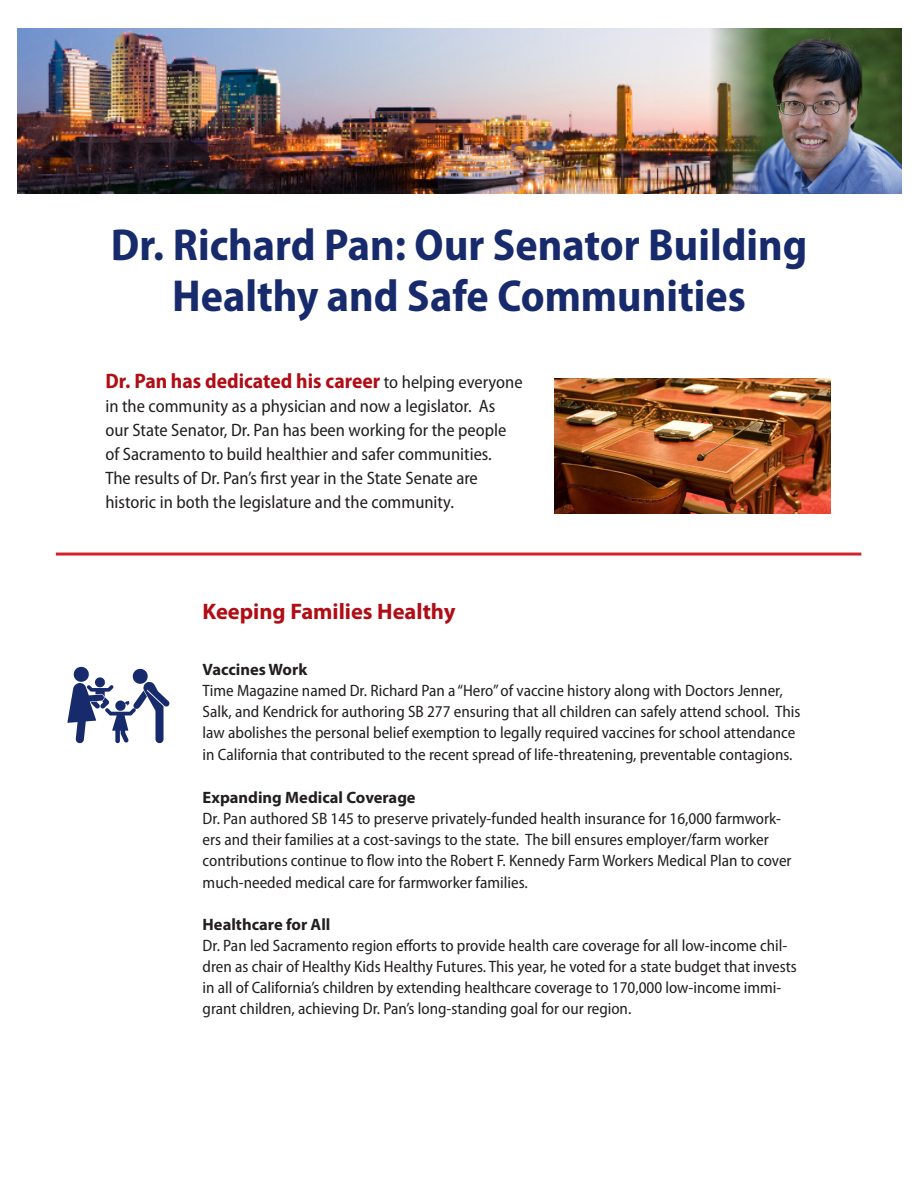
<style>
.page{position:relative;width:918px;height:1188px;background:#fff}
.page>*{position:absolute;margin:0;border:0;box-sizing:border-box;transform-origin:0 0}
.No_Spacing{font:700 semi-condensed 45px "Myriad Pro";color:#172a6c}
.No_Spacing-2{font:700 22.5px "Myriad Pro";color:#b00d15}
.No_Spacing-3{font:700 semi-condensed 21px "Myriad Pro";color:#b00d15}
.No_Spacing-4{font:semi-condensed 18px "Myriad Pro";color:#231f20}
.No_Spacing-5{font:semi-condensed 16.5px/21.1px "Myriad Pro";color:#231f20}
.No_Spacing-6{font:700 16.5px "Myriad Pro";color:#231f20}
.s1{font-weight:400;font-size:18px;color:#231f20}
</style>
<div class="page">
<img style="left:555px;top:378px;width:276px;height:135px">
<hr style="left:56px;top:553px;width:805px;height:3px;background:#d1232a">
<img style="left:18px;top:28px;width:636px;height:165px">
<img style="left:654px;top:28px;width:247px;height:165px">
<img style="left:67px;top:666px;width:34px;height:78px">
<img style="left:101px;top:668px;width:69px;height:76px">
<p class="No_Spacing" style="left:111px;top:216px;width:698px">Dr. Richard Pan: Our Senator Building</p>
<p class="No_Spacing" style="left:172px;top:267px;width:575px">Healthy and Safe Communities</p>
<p class="No_Spacing-3" style="left:105px;top:367px;width:419px">Dr. Pan has dedicated his career <span class="s1">to helping everyone</span></p>
<p class="No_Spacing-4" style="left:105px;top:395px;width:391px">in the community as a physician and now a legislator. As</p>
<p class="No_Spacing-4" style="left:105px;top:419px;width:403px">our State Senator, Dr. Pan has been working for the people</p>
<p class="No_Spacing-4" style="left:105px;top:443px;width:388px">of Sacramento to build healthier and safer communities.</p>
<p class="No_Spacing-4" style="left:105px;top:467px;width:374px">The results of Dr. Pan’s first year in the State Senate are</p>
<p class="No_Spacing-4" style="left:105px;top:491px;width:350px">historic in both the legislature and the community.</p>
<p class="No_Spacing-2" style="left:203px;top:597px;width:254px">Keeping Families Healthy</p>
<p class="No_Spacing-6" style="left:203px;top:659px;width:106px">Vaccines Work</p>
<p class="No_Spacing-5" style="left:203px;top:680px;width:599px">Time Magazine named Dr. Richard Pan a “Hero” of vaccine history along with Doctors Jenner, Salk, and Kendrick for authoring SB 277 ensuring that all children can safely attend school. This law abolishes the personal belief exemption to legally required vaccines for school attendance in California that contributed to the recent spread of life-threatening, preventable contagions.</p>
<p class="No_Spacing-6" style="left:203px;top:787px;width:215px">Expanding Medical Coverage</p>
<p class="No_Spacing-5" style="left:203px;top:808px;width:590px">Dr. Pan authored SB 145 to preserve privately-funded health insurance for 16,000 farmwork&shy;ers and their families at a cost-savings to the state. The bill ensures employer/farm worker contributions continue to flow into the Robert F. Kennedy Farm Workers Medical Plan to cover much-needed medical care for farmworker families.</p>
<p class="No_Spacing-6" style="left:203px;top:913px;width:129px">Healthcare for All</p>
<p class="No_Spacing-5" style="left:203px;top:934px;width:596px">Dr. Pan led Sacramento region efforts to provide health care coverage for all low-income chil&shy;dren as chair of Healthy Kids Healthy Futures. This year, he voted for a state budget that invests in all of California’s children by extending healthcare coverage to 170,000 low-income immi&shy;grant children, achieving Dr. Pan’s long-standing goal for our region.</p>
</div>
